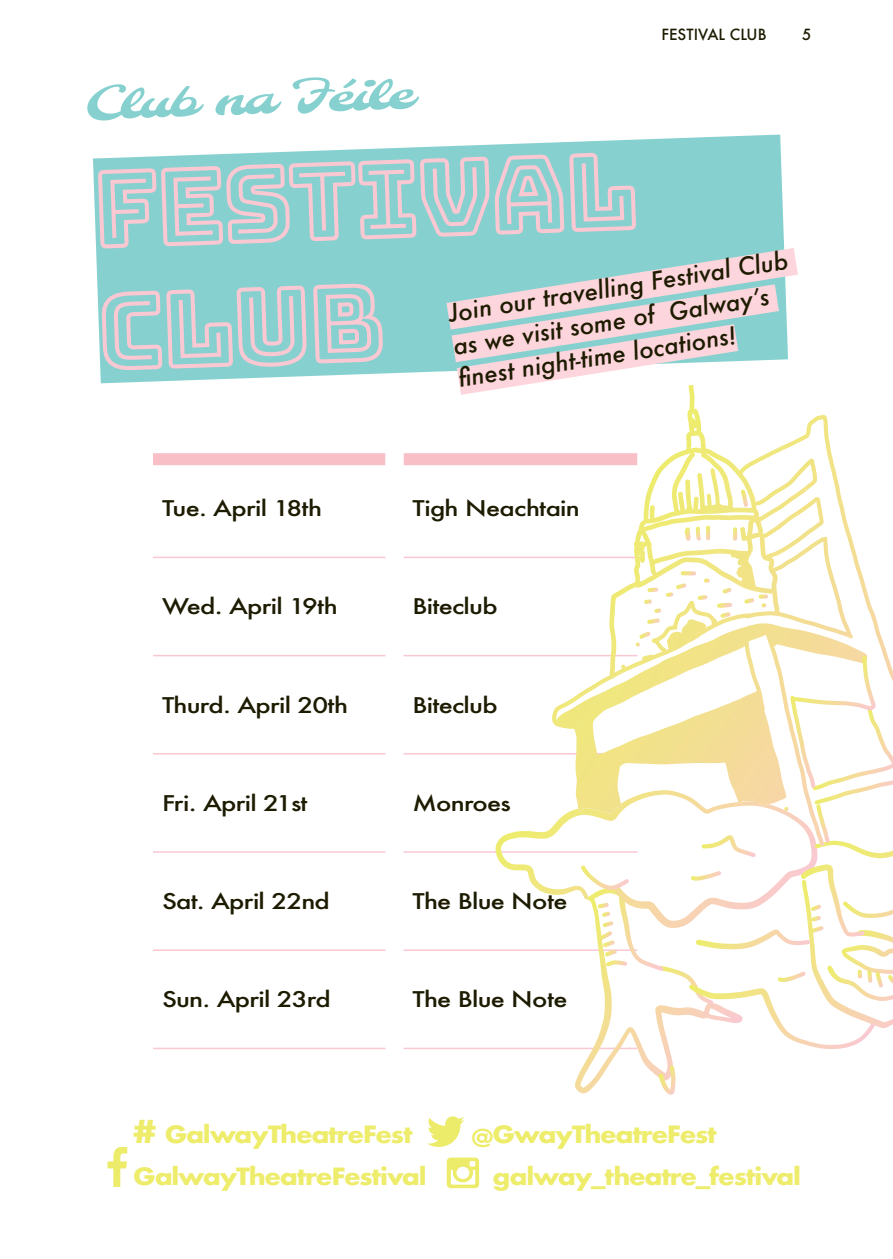
<style>
.page{position:relative;width:893px;height:1259px;background:#fff}
.page>*{position:absolute;margin:0;border:0;box-sizing:border-box;transform-origin:0 0}
.t1{font:45px "Molle";color:#86d1cf;scale:1.22 1}
.t2{font:italic 500 24px/33px "Futura";color:#1d1b00}
.t3{font:700 23.1px "Futura";letter-spacing:-.05em;color:#eeec6b;scale:1.12 1}
.t4{font:500 21px "Futura";letter-spacing:-.03em;color:#1d1b00;scale:1.22 1}
.t5{font:500 15px "Futura";color:#1d1b00}
.s1{font-size:30.6px}
</style>
<div class="page">
<hr style="left:153px;top:556px;width:232px;height:2px;background:#f9c8d2">
<hr style="left:403px;top:556px;width:234px;height:2px;background:#f9c8d2">
<hr style="left:153px;top:655px;width:232px;height:1px;background:#f9c8d2">
<hr style="left:403px;top:655px;width:234px;height:1px;background:#f9c8d2">
<hr style="left:153px;top:753px;width:232px;height:1px;background:#f9c8d2">
<hr style="left:403px;top:753px;width:234px;height:1px;background:#f9c8d2">
<hr style="left:153px;top:851px;width:232px;height:1px;background:#f9c8d2">
<hr style="left:403px;top:851px;width:234px;height:1px;background:#f9c8d2">
<hr style="left:153px;top:949px;width:232px;height:2px;background:#f9c8d2">
<hr style="left:403px;top:949px;width:234px;height:2px;background:#f9c8d2">
<hr style="left:153px;top:1047px;width:232px;height:2px;background:#f9c8d2">
<hr style="left:403px;top:1047px;width:234px;height:2px;background:#f9c8d2">
<svg style="left:723px;top:588px;width:8px;height:5px"></svg>
<svg style="left:704px;top:578px;width:6px;height:5px"></svg>
<svg style="left:690px;top:571px;width:6px;height:4px"></svg>
<svg style="left:698px;top:595px;width:9px;height:5px"></svg>
<svg style="left:744px;top:594px;width:24px;height:14px"></svg>
<svg style="left:717px;top:603px;width:15px;height:15px"></svg>
<svg style="left:552px;top:541px;width:138px;height:115px"></svg>
<svg style="left:496px;top:656px;width:397px;height:438px"></svg>
<svg style="left:96px;top:134px;width:712px;height:407px"></svg>
<svg style="left:427px;top:1116px;width:37px;height:31px"></svg>
<svg style="left:108px;top:1147px;width:19px;height:40px"></svg>
<svg style="left:447px;top:1157px;width:32px;height:31px"></svg>
<h1 class="t1" style="left:84px;top:79px;width:271px;rotate:-2deg">Club na Féile</h1>
<p class="t5" style="left:661px;top:24px;width:107px">FESTIVAL CLUB</p>
<p class="t5" style="left:802px;top:24px;width:11px">5</p>
<p class="t2" style="left:445px;top:297px;width:346px;rotate:-9deg">Join our travelling Festival Club as we visit some of Galway’s<br>fi nest night-time locations!</p>
<p class="t4" style="left:162px;top:494px;width:133px">Tue. April 18th</p>
<p class="t4" style="left:412px;top:494px;width:139px">Tigh Neachtain</p>
<p class="t4" style="left:162px;top:592px;width:146px">Wed. April 19th</p>
<p class="t4" style="left:412px;top:592px;width:71px">Biteclub</p>
<p class="t4" style="left:162px;top:690px;width:154px">Thurd. April 20th</p>
<p class="t4" style="left:412px;top:690px;width:71px">Biteclub</p>
<p class="t4" style="left:162px;top:788px;width:121px">Fri. April 21st</p>
<p class="t4" style="left:412px;top:788px;width:82px">Monroes</p>
<p class="t4" style="left:162px;top:887px;width:139px">Sat. April 22nd</p>
<p class="t4" style="left:412px;top:887px;width:129px">The Blue Note</p>
<p class="t4" style="left:162px;top:985px;width:140px">Sun. April 23rd</p>
<p class="t4" style="left:412px;top:985px;width:129px">The Blue Note</p>
<p class="t3" style="left:133px;top:1117px;width:251px"><span class="s1">#</span> GalwayTheatreFest</p>
<p class="t3" style="left:471px;top:1117px;width:221px">@GwayTheatreFest</p>
<p class="t3" style="left:133px;top:1159px;width:263px">GalwayTheatreFestival</p>
<p class="t3" style="left:493px;top:1159px;width:277px">galway_theatre_festival</p>
</div>
